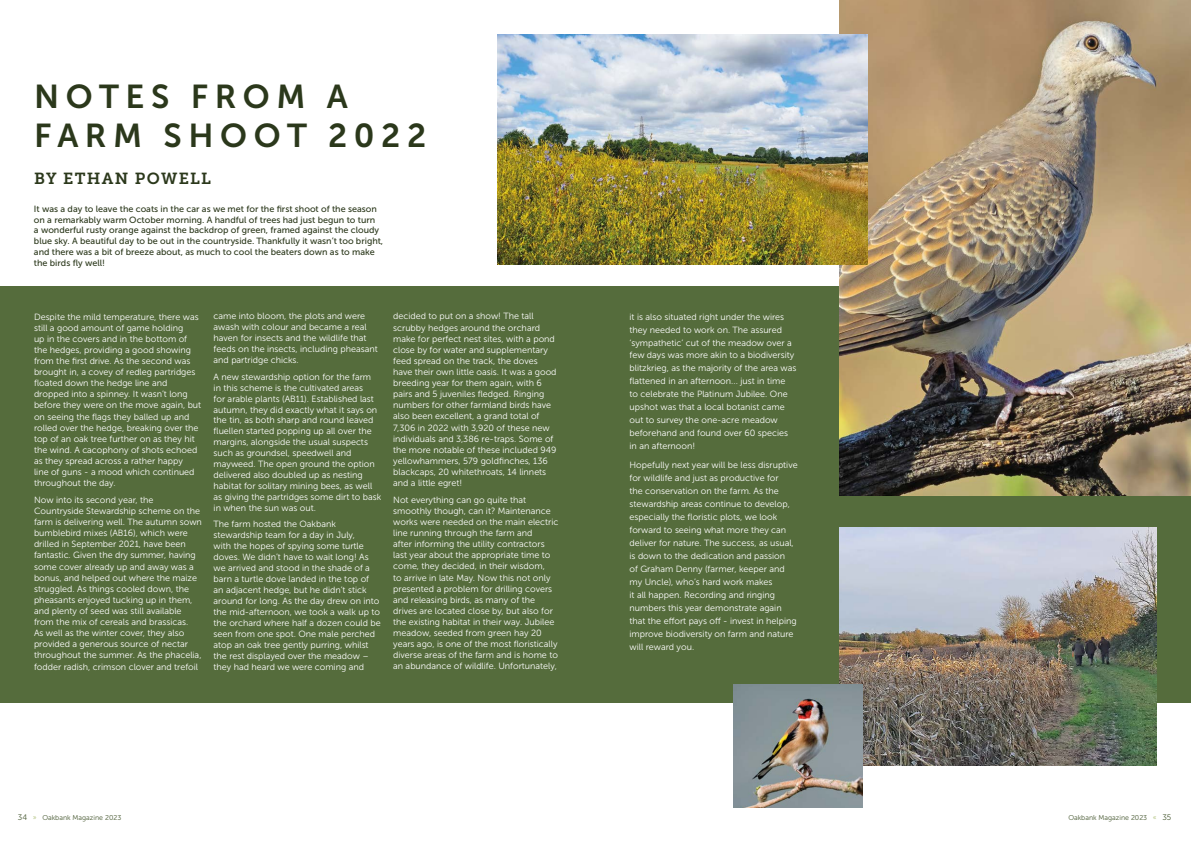
<style>
.page{position:relative;width:1191px;height:842px;background:#fff}
.page>*{position:absolute;margin:0;border:0;box-sizing:border-box;transform-origin:0 0}
.t1{font:33px/39.6px "Museo Sans 700";letter-spacing:.2em;color:#2b381b}
.t2{font:16px "Museo Slab 700";letter-spacing:.08em;color:#2b381b}
.t3{font:9px/11.1px "Museo Sans 300";color:#fff}
.t4{font:9px/10.8px "Museo Sans 500";color:#2b381b}
.t5{font:7px "Museo Sans 300";color:#44562e}
.s1{font-size:8px}
.s2{color:#a9bc71}
</style>
<div class="page">
<div style="left:0;top:287px;width:1191px;height:416px;background:#556c3c"></div>
<img style="left:839px;top:0;width:352px;height:495px">
<img style="left:839px;top:527px;width:318px;height:238px">
<img style="left:497px;top:34px;width:370px;height:231px">
<img style="left:733px;top:684px;width:129px;height:124px">
<h1 class="t1" style="left:34px;top:77px;width:394px">NOTES FROM A<br>FARM SHOOT 2022</h1>
<h2 class="t2" style="left:34px;top:169px;width:179px">BY ETHAN POWELL</h2>
<p class="t4" style="left:34px;top:203px;width:351px">It was a day to leave the coats in the car as we met for the first shoot of the season on a remarkably warm October morning. A handful of trees had just begun to turn<br>a wonderful rusty orange against the backdrop of green, framed against the cloudy blue sky. A beautiful day to be out in the countryside. Thankfully it wasn’t too bright, and there was a bit of breeze about, as much to cool the beaters down as to make the birds fly well!</p>
<p class="t3" style="left:34px;top:311px;width:169px">Despite the mild temperature, there was still a good amount of game holding<br>up in the covers and in the bottom of the hedges, providing a good showing from the first drive. As the second was brought in, a covey of redleg partridges floated down the hedge line and dropped into a spinney. It wasn’t long before they were on the move again, but on seeing the flags they balled up and rolled over the hedge, breaking over the top of an oak tree further on as they hit the wind. A cacophony of shots echoed as they spread across a rather happy<br>line of guns - a mood which continued throughout the day.</p>
<p class="t3" style="left:34px;top:494px;width:169px">Now into its second year, the Countryside Stewardship scheme on the farm is delivering well. The autumn sown bumblebird mixes (AB16), which were drilled in September 2021, have been fantastic. Given the dry summer, having some cover already up and away was a bonus, and helped out where the maize struggled. As things cooled down, the pheasants enjoyed tucking up in them, and plenty of seed was still available from the mix of cereals and brassicas.<br>As well as the winter cover, they also provided a generous source of nectar throughout the summer. As the phacelia, fodder radish, crimson clover and trefoil</p>
<p class="t3" style="left:214px;top:311px;width:166px">came into bloom, the plots and were awash with colour and became a real haven for insects and the wildlife that feeds on the insects, including pheasant and partridge chicks.</p>
<p class="t3" style="left:214px;top:371px;width:169px">A new stewardship option for the farm<br>in this scheme is the cultivated areas<br>for arable plants (AB11). Established last autumn, they did exactly what it says on the tin, as both sharp and round leaved fluellen started popping up all over the margins, alongside the usual suspects such as groundsel, speedwell and mayweed. The open ground the option delivered also doubled up as nesting habitat for solitary mining bees, as well as giving the partridges some dirt to bask in when the sun was out.</p>
<p class="t3" style="left:214px;top:519px;width:169px">The farm hosted the Oakbank stewardship team for a day in July,<br>with the hopes of spying some turtle doves. We didn’t have to wait long! As we arrived and stood in the shade of a barn a turtle dove landed in the top of an adjacent hedge, but he didn’t stick around for long. As the day drew on into the mid-afternoon, we took a walk up to the orchard where half a dozen could be seen from one spot. One male perched atop an oak tree gently purring, whilst the rest displayed over the meadow – they had heard we were coming and</p>
<p class="t3" style="left:393px;top:311px;width:165px">decided to put on a show! The tall scrubby hedges around the orchard make for perfect nest sites, with a pond close by for water and supplementary feed spread on the track, the doves have their own little oasis. It was a good breeding year for them again, with 6 pairs and 5 juveniles fledged. Ringing numbers for other farmland birds have also been excellent, a grand total of 7,306 in 2022 with 3,920 of these new individuals and 3,386 re-traps. Some of the more notable of these included 949 yellowhammers, 579 goldfinches, 136 blackcaps, 20 whitethroats, 14 linnets and a little egret!</p>
<p class="t3" style="left:393px;top:494px;width:167px">Not everything can go quite that smoothly though, can it? Maintenance works were needed on the main electric line running through the farm and<br>after informing the utility contractors last year about the appropriate time to come, they decided, in their wisdom,<br>to arrive in late May. Now this not only presented a problem for drilling covers and releasing birds, as many of the drives are located close by, but also for the existing habitat in their way. Jubilee meadow, seeded from green hay 20 years ago, is one of the most floristically diverse areas of the farm and is home to an abundance of wildlife. Unfortunately,</p>
<p class="t5" style="left:18px;top:814px;width:105px"><span class="s1">34</span> <span class="s2">»</span> Oakbank Magazine 2023</p>
<p class="t3" style="left:629px;top:310px;width:168px;line-height:13px">it is also situated right under the wires they needed to work on. The assured ‘sympathetic’ cut of the meadow over a few days was more akin to a biodiversity blitzkrieg, as the majority of the area was flattened in an afternoon... just in time<br>to celebrate the Platinum Jubilee. One upshot was that a local botanist came out to survey the one-acre meadow beforehand and found over 60 species in an afternoon!</p>
<p class="t3" style="left:629px;top:458px;width:170px;line-height:13px">Hopefully next year will be less disruptive for wildlife and just as productive for<br>the conservation on the farm. As the stewardship areas continue to develop, especially the floristic plots, we look forward to seeing what more they can deliver for nature. The success, as usual, is down to the dedication and passion<br>of Graham Denny (farmer, keeper and my Uncle), who’s hard work makes<br>it all happen. Recording and ringing numbers this year demonstrate again that the effort pays off - invest in helping improve biodiversity on farm and nature will reward you.</p>
<p class="t5" style="left:1068px;top:814px;width:105px">Oakbank Magazine 2023 <span class="s2">«</span> <span class="s1">35</span></p>
</div>
